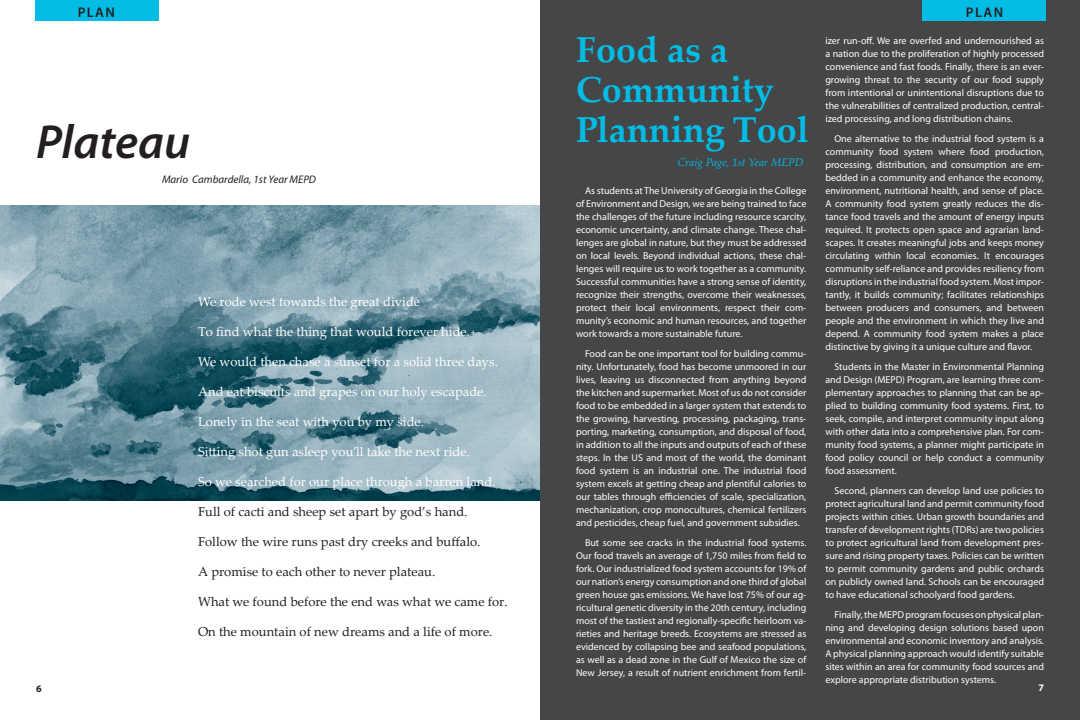
<style>
.page{position:relative;width:1080px;height:720px;background:#fff}
.page>*{position:absolute;margin:0;border:0;box-sizing:border-box;transform-origin:0 0}
.t1{font:italic 600 48px "Myriad Pro";color:#231f20}
.t2{font:700 36px/40px "Palatino Linotype";color:#02bce5}
.t3{font:600 14px "Myriad Pro";letter-spacing:.1em;color:#231f20}
.t4{font:13px "Palatino Linotype";color:#fff}
.t5{font:13px "Palatino Linotype";color:#231f20}
.Author{font:italic 11px "Myriad Pro";color:#231f20}
.Author-2{font:italic 11px "Palatino Linotype";color:#02bce5}
.Body_Text{font:10px/13px "Myriad Pro";color:#fff;text-align:justify}
.t6{font:700 10px "Myriad Pro";color:#231f20}
.t7{font:700 10px "Myriad Pro";color:#fff}
</style>
<div class="page">
<div style="left:35px;top:0;width:124px;height:21px;background:#02bce5"></div>
<img style="left:0;top:206px;width:540px;height:294px">
<div style="left:540px;top:0;width:540px;height:720px;background:#454647"></div>
<div style="left:922px;top:0;width:124px;height:21px;background:#02bce5"></div>
<p class="t3" style="left:78px;top:3px;width:39px">PLAN</p>
<p class="t3" style="left:966px;top:3px;width:39px">PLAN</p>
<p class="t2" style="left:576px;top:29px;width:234px">Food as a<br>Community<br>Planning Tool</p>
<p class="Body_Text" style="left:576px;top:183px;width:232px;text-indent:9px">As students at The University of Georgia in the College of Environment and Design, we are being trained to face the challenges of the future including resource scarcity, economic uncertainty, and climate change. These chal&shy;lenges are global in nature, but they must be addressed on local levels. Beyond individual actions, these chal&shy;lenges will require us to work together as a community.<br>Successful communities have a strong sense of identity, recognize their strengths, overcome their weaknesses, protect their local environments, respect their com&shy;munity’s economic and human resources, and together work towards a more sustainable future.</p>
<p class="Body_Text" style="left:576px;top:347px;width:232px;text-indent:9px">Food can be one important tool for building commu&shy;nity. Unfortunately, food has become unmoored in our lives, leaving us disconnected from anything beyond the kitchen and supermarket. Most of us do not consider food to be embedded in a larger system that extends to the growing, harvesting, processing, packaging, trans&shy;porting, marketing, consumption, and disposal of food, in addition to all the inputs and outputs of each of these steps. In the US and most of the world, the dominant food system is an industrial one. The industrial food system excels at getting cheap and plentiful calories to our tables through efficiencies of scale, specialization, mechanization, crop monocultures, chemical fertilizers and pesticides, cheap fuel, and government subsidies.</p>
<p class="Body_Text" style="left:576px;top:536px;width:232px;text-indent:9px">But some see cracks in the industrial food systems.<br>Our food travels an average of 1,750 miles from field to fork. Our industrialized food system accounts for 19% of our nation’s energy consumption and one third of global green house gas emissions. We have lost 75% of our ag&shy;ricultural genetic diversity in the 20th century, including most of the tastiest and regionally-specific heirloom va&shy;rieties and heritage breeds. Ecosystems are stressed as evidenced by collapsing bee and seafood populations, as well as a dead zone in the Gulf of Mexico the size of New Jersey, a result of nutrient enrichment from fertil-</p>
<p class="Body_Text" style="left:825px;top:33px;width:220px">izer run-off. We are overfed and undernourished as a nation due to the proliferation of highly processed convenience and fast foods. Finally, there is an ever&shy;growing threat to the security of our food supply from intentional or unintentional disruptions due to the vulnerabilities of centralized production, central&shy;ized processing, and long distribution chains.</p>
<p class="Body_Text" style="left:825px;top:132px;width:220px;text-indent:9px">One alternative to the industrial food system is a community food system where food production, processing, distribution, and consumption are em&shy;bedded in a community and enhance the economy, environment, nutritional health, and sense of place.<br>A community food system greatly reduces the dis&shy;tance food travels and the amount of energy inputs required. It protects open space and agrarian land&shy;scapes. It creates meaningful jobs and keeps money circulating within local economies. It encourages community self-reliance and provides resiliency from disruptions in the industrial food system. Most impor&shy;tantly, it builds community; facilitates relationships between producers and consumers, and between people and the environment in which they live and depend. A community food system makes a place distinctive by giving it a unique culture and flavor.</p>
<p class="Body_Text" style="left:825px;top:360px;width:220px;text-indent:9px">Students in the Master in Environmental Planning and Design (MEPD) Program, are learning three com&shy;plementary approaches to planning that can be ap&shy;plied to building community food systems. First, to seek, compile, and interpret community input along with other data into a comprehensive plan. For com&shy;munity food systems, a planner might participate in food policy council or help conduct a community food assessment.</p>
<p class="Body_Text" style="left:825px;top:484px;width:220px;text-indent:9px">Second, planners can develop land use policies to protect agricultural land and permit community food projects within cities. Urban growth boundaries and transfer of development rights (TDRs) are two policies to protect agricultural land from development pres&shy;sure and rising property taxes. Policies can be written to permit community gardens and public orchards on publicly owned land. Schools can be encouraged to have educational schoolyard food gardens.</p>
<p class="Body_Text" style="left:825px;top:608px;width:220px;text-indent:9px">Finally, the MEPD program focuses on physical plan&shy;ning and developing design solutions based upon environmental and economic inventory and analysis.<br>A physical planning approach would identify suitable sites within an area for community food sources and explore appropriate distribution systems.</p>
<p class="t7" style="left:1038px;top:682px;width:7px">7</p>
<p class="t1" style="left:36px;top:111px;width:156px">Plateau</p>
<p class="Author-2" style="left:678px;top:154px;width:127px">Craig Page, 1st Year MEPD</p>
<p class="Author" style="left:162px;top:173px;width:156px">Mario Cambardella, 1st Year MEPD</p>
<p class="t4" style="left:198px;top:292px;width:224px">We rode west towards the great divide</p>
<p class="t4" style="left:198px;top:322px;width:274px">To find what the thing that would forever hide.</p>
<p class="t4" style="left:198px;top:352px;width:301px">We would then chase a sunset for a solid three days.</p>
<p class="t4" style="left:198px;top:382px;width:290px">And eat biscuits and grapes on our holy escapade.</p>
<p class="t4" style="left:198px;top:412px;width:228px">Lonely in the seat with you by my side.</p>
<p class="t4" style="left:198px;top:442px;width:273px">Sitting shot gun asleep you’ll take the next ride.</p>
<p class="t4" style="left:198px;top:472px;width:299px">So we searched for our place through a barren land.</p>
<p class="t5" style="left:198px;top:502px;width:271px">Full of cacti and sheep set apart by god’s hand.</p>
<p class="t5" style="left:198px;top:532px;width:284px">Follow the wire runs past dry creeks and buffalo.</p>
<p class="t5" style="left:198px;top:562px;width:239px">A promise to each other to never plateau.</p>
<p class="t5" style="left:198px;top:592px;width:311px">What we found before the end was what we came for.</p>
<p class="t5" style="left:198px;top:622px;width:296px">On the mountain of new dreams and a life of more.</p>
<p class="t6" style="left:36px;top:682px;width:7px">6</p>
</div>
